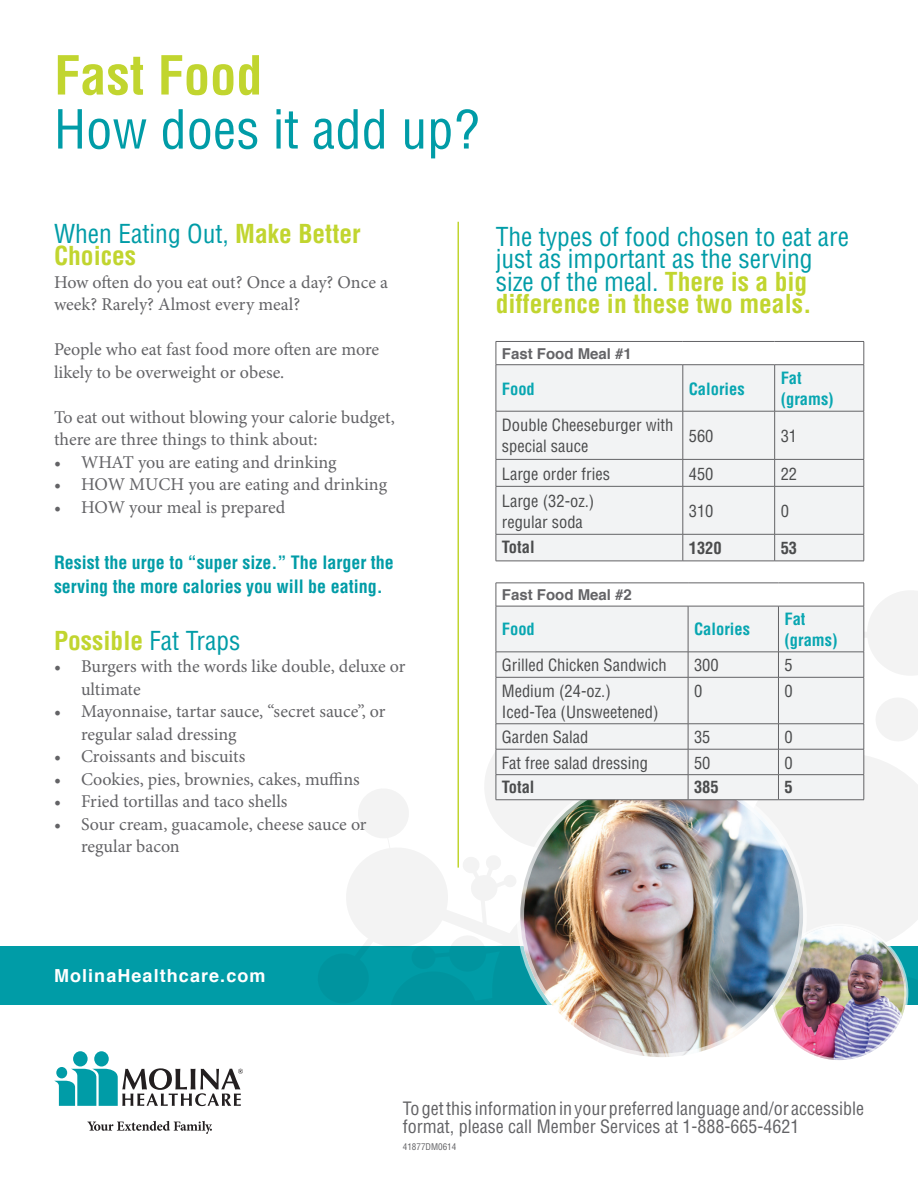
<style>
.page{position:relative;width:918px;height:1188px;background:#fff}
.page>*{position:absolute;margin:0;border:0;box-sizing:border-box;transform-origin:0 0}
.t1{font:condensed 52.5px "Helvetica";color:#009ca7}
.t2{font:700 condensed 52.5px "Helvetica";color:#c1d52f}
.t3{font:condensed 25.5px/22.5px "Helvetica";color:#009ca7}
.t4{font:700 condensed 25.5px/22.5px "Helvetica";color:#c1d52f}
.t5{font:18px/22.5px "Minion Pro";color:#636366}
.t6{font:condensed 18px/18px "Helvetica";color:#636366}
.t7{font:700 condensed 18px/24px "Helvetica";color:#009ca7}
.t8{font:700 18px "Helvetica";letter-spacing:.06em;color:#fff}
.t9{font:condensed 16.5px/21px "Helvetica";color:#4b4c4d}
.t10{font:700 condensed 16.5px/21px "Helvetica";color:#08a6b1}
.t11{font:700 condensed 16.5px "Helvetica";color:#4b4c4d}
.t12{font:700 15px "Helvetica";color:#636366}
.t13{font:condensed 9px "Helvetica";color:#636366}
.s1{font-weight:400;color:#009ca7}
.s2{font-weight:700;color:#c1d52f}
</style>
<div class="page">
<div style="left:0;top:946px;width:918px;height:58px;background:#009ca7"></div>
<svg style="left:87px;top:1121px;width:125px;height:13px"></svg>
<div style="left:94px;top:1051px;width:15px;height:16px;background:#009ca7;border-radius:50%"></div>
<div style="left:73px;top:1051px;width:15px;height:15px;background:#009ca7;border-radius:50%"></div>
<svg style="left:54px;top:1068px;width:189px;height:38px"></svg>
<div style="left:56px;top:1067px;width:11px;height:11px;background:#009ca7;border-radius:50%"></div>
<img style="left:772px;top:926px;width:134px;height:134px;border-radius:67px">
<img style="left:520px;top:774px;width:283px;height:283px;border-radius:141px">
<hr style="left:458px;top:222px;width:1px;height:646px;background:#c1d52f">
<div style="left:497px;top:365px;width:367px;height:196px;background:#f2f3f4"></div>
<hr style="left:496px;top:341px;width:187px;height:1px;background:#636366">
<svg style="left:496px;top:342px;width:1px;height:22px"></svg>
<hr style="left:683px;top:341px;width:92px;height:1px;background:#636366">
<hr style="left:775px;top:341px;width:89px;height:1px;background:#636366">
<svg style="left:864px;top:342px;width:1px;height:23px"></svg>
<hr style="left:496px;top:364px;width:187px;height:1px;background:#636366">
<hr style="left:496px;top:365px;width:1px;height:46px;background:#636366">
<hr style="left:683px;top:364px;width:92px;height:1px;background:#636366">
<hr style="left:683px;top:365px;width:1px;height:46px;background:#636366">
<hr style="left:775px;top:364px;width:89px;height:1px;background:#636366">
<hr style="left:774px;top:365px;width:1px;height:46px;background:#636366">
<hr style="left:864px;top:365px;width:1px;height:46px;background:#636366">
<hr style="left:496px;top:411px;width:187px;height:1px;background:#636366">
<hr style="left:496px;top:411px;width:1px;height:48px;background:#636366">
<hr style="left:683px;top:411px;width:92px;height:1px;background:#636366">
<hr style="left:683px;top:411px;width:1px;height:48px;background:#636366">
<hr style="left:775px;top:411px;width:89px;height:1px;background:#636366">
<hr style="left:774px;top:411px;width:1px;height:48px;background:#636366">
<hr style="left:864px;top:411px;width:1px;height:48px;background:#636366">
<hr style="left:496px;top:459px;width:187px;height:1px;background:#636366">
<svg style="left:496px;top:460px;width:1px;height:26px"></svg>
<hr style="left:683px;top:459px;width:92px;height:1px;background:#636366">
<svg style="left:683px;top:460px;width:1px;height:26px"></svg>
<hr style="left:775px;top:459px;width:89px;height:1px;background:#636366">
<svg style="left:774px;top:460px;width:1px;height:26px"></svg>
<svg style="left:864px;top:460px;width:1px;height:26px"></svg>
<hr style="left:496px;top:486px;width:187px;height:1px;background:#636366">
<hr style="left:496px;top:487px;width:1px;height:47px;background:#636366">
<hr style="left:683px;top:486px;width:92px;height:1px;background:#636366">
<hr style="left:683px;top:487px;width:1px;height:47px;background:#636366">
<hr style="left:775px;top:486px;width:89px;height:1px;background:#636366">
<hr style="left:774px;top:487px;width:1px;height:47px;background:#636366">
<hr style="left:864px;top:487px;width:1px;height:47px;background:#636366">
<hr style="left:496px;top:534px;width:187px;height:1px;background:#636366">
<svg style="left:496px;top:534px;width:1px;height:27px"></svg>
<hr style="left:683px;top:534px;width:92px;height:1px;background:#636366">
<svg style="left:683px;top:534px;width:1px;height:27px"></svg>
<hr style="left:775px;top:534px;width:89px;height:1px;background:#636366">
<svg style="left:774px;top:534px;width:1px;height:27px"></svg>
<svg style="left:864px;top:534px;width:1px;height:27px"></svg>
<hr style="left:496px;top:561px;width:187px;height:1px;background:#636366">
<hr style="left:683px;top:561px;width:92px;height:1px;background:#636366">
<hr style="left:775px;top:561px;width:89px;height:1px;background:#636366">
<img style="left:346px;top:576px;width:572px;height:428px">
<hr style="left:496px;top:800px;width:192px;height:1px;background:#636366">
<hr style="left:688px;top:800px;width:90px;height:1px;background:#636366">
<hr style="left:778px;top:800px;width:86px;height:1px;background:#636366">
<h1 class="t2" style="left:54px;top:44px;width:210px">Fast Food</h1>
<h1 class="t1" style="left:54px;top:97px;width:427px">How does it add up?</h1>
<h2 class="t4" style="left:54px;top:222px;width:308px"><span class="s1">When Eating Out,</span> Make Better<br>Choices</h2>
<p class="t5" style="left:54px;top:271px;width:336px">How often do you eat out? Once a day? Once a week? Rarely? Almost every meal?</p>
<p class="t5" style="left:54px;top:338px;width:327px">People who eat fast food more often are more likely to be overweight or obese.</p>
<p class="t5" style="left:54px;top:406px;width:342px">To eat out without blowing your calorie budget, there are three things to think about:</p>
<p class="t5" style="left:54px;top:451px;width:284px">• WHAT you are eating and drinking</p>
<p class="t5" style="left:54px;top:473px;width:335px">• HOW MUCH you are eating and drinking</p>
<p class="t5" style="left:54px;top:496px;width:233px">• HOW your meal is prepared</p>
<p class="t7" style="left:54px;top:550px;width:341px">Resist the urge to “super size.” The larger the serving the more calories you will be eating.</p>
<h2 class="t4" style="left:54px;top:629px;width:188px">Possible <span class="s1">Fat Traps</span></h2>
<p class="t5" style="left:81px;top:655px;width:326px;text-indent:-27px">• Burgers with the words like double, deluxe or ultimate</p>
<p class="t5" style="left:81px;top:700px;width:306px;text-indent:-27px">• Mayonnaise, tartar sauce, “secret sauce”, or regular salad dressing</p>
<p class="t5" style="left:54px;top:745px;width:193px">• Croissants and biscuits</p>
<p class="t5" style="left:54px;top:768px;width:307px">• Cookies, pies, brownies, cakes, muffins</p>
<p class="t5" style="left:54px;top:790px;width:235px">• Fried tortillas and taco shells</p>
<p class="t5" style="left:81px;top:813px;width:287px;text-indent:-27px">• Sour cream, guacamole, cheese sauce or regular bacon</p>
<h2 class="t3" style="left:496px;top:225px;width:355px">The types of food chosen to eat are just as important as the serving size of the meal. <span class="s2">There is a big difference in these two meals.</span></h2>
<p class="t12" style="left:502px;top:341px;width:132px">Fast Food Meal #1</p>
<p class="t10" style="left:502px;top:378px;width:34px">Food</p>
<p class="t10" style="left:689px;top:378px;width:57px">Calories</p>
<p class="t10" style="left:781px;top:368px;width:55px">Fat (grams)</p>
<p class="t9" style="left:502px;top:415px;width:173px">Double Cheeseburger with special sauce</p>
<p class="t9" style="left:689px;top:425px;width:26px">560</p>
<p class="t9" style="left:781px;top:425px;width:18px">31</p>
<p class="t9" style="left:502px;top:463px;width:110px">Large order fries</p>
<p class="t9" style="left:689px;top:463px;width:26px">450</p>
<p class="t9" style="left:781px;top:463px;width:18px">22</p>
<p class="t9" style="left:502px;top:490px;width:94px">Large (32-oz.) regular soda</p>
<p class="t9" style="left:689px;top:500px;width:26px">310</p>
<p class="t9" style="left:781px;top:500px;width:10px">0</p>
<p class="t11" style="left:502px;top:537px;width:34px">Total</p>
<p class="t11" style="left:689px;top:538px;width:34px">1320</p>
<p class="t11" style="left:781px;top:538px;width:18px">53</p>
<p class="t12" style="left:502px;top:583px;width:132px">Fast Food Meal #2</p>
<p class="t10" style="left:502px;top:619px;width:34px">Food</p>
<p class="t10" style="left:694px;top:619px;width:57px">Calories</p>
<p class="t10" style="left:784px;top:608px;width:55px">Fat (grams)</p>
<p class="t9" style="left:502px;top:655px;width:166px">Grilled Chicken Sandwich</p>
<p class="t9" style="left:694px;top:655px;width:26px">300</p>
<p class="t9" style="left:784px;top:655px;width:10px">5</p>
<p class="t9" style="left:502px;top:680px;width:158px">Medium (24-oz.)<br>Iced-Tea (Unsweetened)</p>
<p class="t9" style="left:694px;top:680px;width:10px">0</p>
<p class="t9" style="left:784px;top:680px;width:10px">0</p>
<p class="t9" style="left:502px;top:726px;width:88px">Garden Salad</p>
<p class="t9" style="left:694px;top:726px;width:18px">35</p>
<p class="t9" style="left:784px;top:726px;width:10px">0</p>
<p class="t9" style="left:502px;top:752px;width:148px">Fat free salad dressing</p>
<p class="t9" style="left:694px;top:752px;width:18px">50</p>
<p class="t9" style="left:784px;top:752px;width:10px">0</p>
<p class="t11" style="left:502px;top:777px;width:34px">Total</p>
<p class="t11" style="left:694px;top:777px;width:26px">385</p>
<p class="t11" style="left:784px;top:777px;width:10px">5</p>
<p class="t8" style="left:54px;top:961px;width:213px">MolinaHealthcare.com</p>
<p class="t6" style="left:403px;top:1099px;width:463px">To get this information in your preferred language and/or accessible format, please call Member Services at 1-888-665-4621</p>
<p class="t13" style="left:403px;top:1141px;width:55px">41877DM0614</p>
</div>
